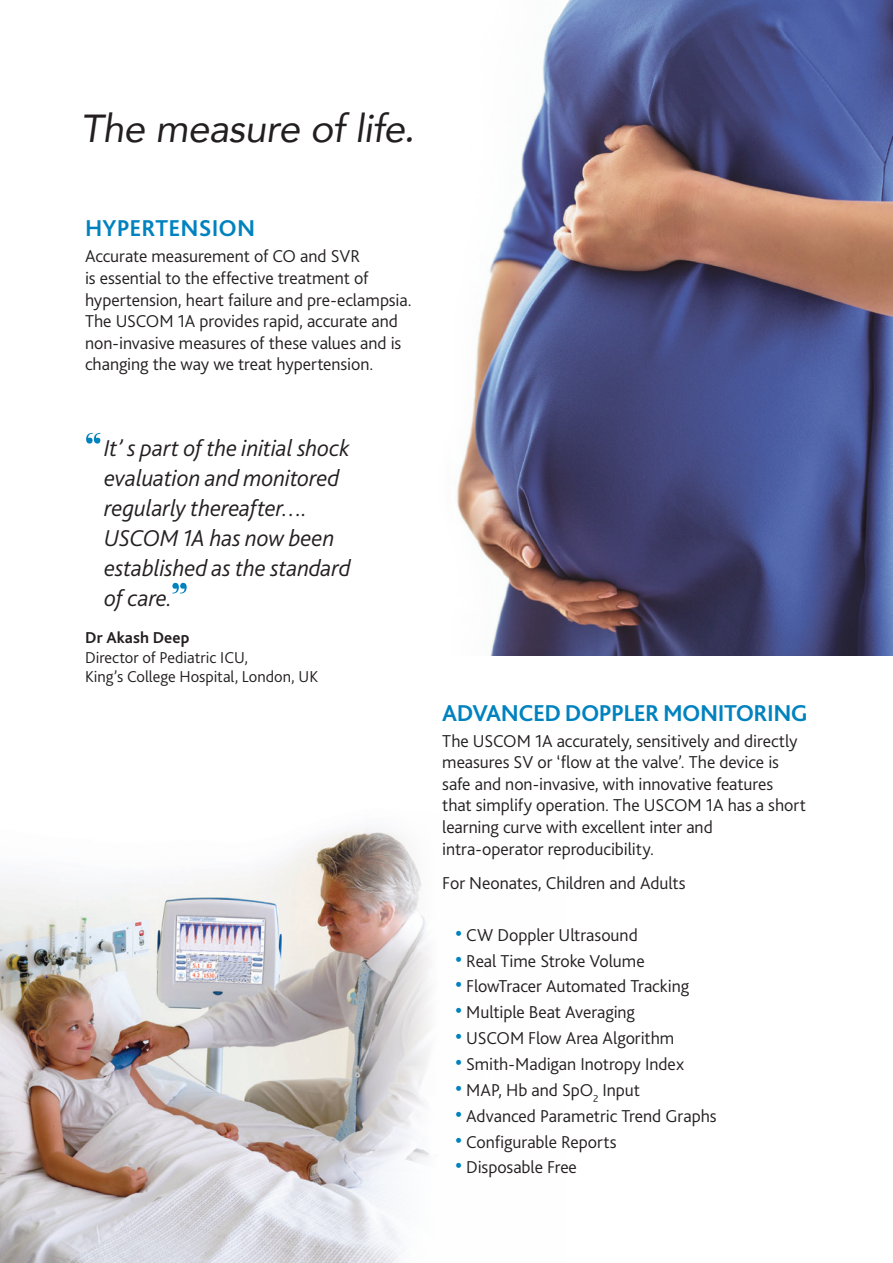
<style>
.page{position:relative;width:893px;height:1263px;background:#fff}
.page>*{position:absolute;margin:0;border:0;box-sizing:border-box;transform-origin:0 0}
.t1{font:54px "Modern";color:#0082bf}
.t2{font:italic 39px "Avenir";letter-spacing:-.02em;color:#231f20}
.t3{font:italic 300 24px/30px "Bliss 2";letter-spacing:-.005em;color:#231f20}
.t4{font:700 24px "Bliss 2";letter-spacing:-.02em;color:#0082bf}
.t5{font:700 24px "Bliss 2";letter-spacing:.005em;color:#0082bf}
.t6{font:300 18px/21.6px "Bliss 2";letter-spacing:-.005em;color:#231f20}
.t7{font:300 16.5px/19.8px "Bliss 2";letter-spacing:-.005em;color:#231f20}
.s1{font-weight:700}
.s2{font-size:24px;color:#0082bf}
</style>
<div class="page">
<img style="left:0;top:828px;width:430px;height:435px">
<img style="left:457px;top:0;width:436px;height:656px">
<p class="t2" style="left:81px;top:105px;width:336px">The measure of life.</p>
<p class="t5" style="left:85px;top:214px;width:172px">HYPERTENSION</p>
<p class="t6" style="left:85px;top:245px;width:328px">Accurate measurement of CO and SVR<br>is essential to the effective treatment of hypertension, heart failure and pre-eclampsia.<br>The USCOM 1A provides rapid, accurate and non-invasive measures of these values and is changing the way we treat hypertension.</p>
<p class="t1" style="left:85px;top:431px;width:18px">“</p>
<p class="t3" style="left:104px;top:432px;width:248px">It’ s part of the initial shock evaluation and monitored regularly thereafter….<br>USCOM 1A has now been established as the standard of care.</p>
<p class="t1" style="left:171px;top:581px;width:18px">”</p>
<p class="t7" style="left:85px;top:627px;width:235px"><span class="s1">Dr Akash Deep<br></span>Director of Pediatric ICU,<br>King’s College Hospital, London, UK</p>
<p class="t4" style="left:442px;top:698px;width:367px">ADVANCED DOPPLER MONITORING</p>
<p class="t6" style="left:442px;top:729px;width:365px">The USCOM 1A accurately, sensitively and directly measures SV or ‘flow at the valve’. The device is safe and non-invasive, with innovative features that simplify operation. The USCOM 1A has a short learning curve with excellent inter and intra-operator reproducibility.</p>
<p class="t6" style="left:442px;top:872px;width:245px">For Neonates, Children and Adults</p>
<p class="t6" style="left:455px;top:923px;width:184px"><span class="s2">•</span> CW Doppler Ultrasound</p>
<p class="t6" style="left:455px;top:949px;width:191px"><span class="s2">•</span> Real Time Stroke Volume</p>
<p class="t6" style="left:455px;top:975px;width:236px"><span class="s2">•</span> FlowTracer Automated Tracking</p>
<p class="t6" style="left:455px;top:1001px;width:182px"><span class="s2">•</span> Multiple Beat Averaging</p>
<p class="t6" style="left:455px;top:1027px;width:221px"><span class="s2">•</span> USCOM Flow Area Algorithm</p>
<p class="t6" style="left:455px;top:1053px;width:230px"><span class="s2">•</span> Smith-Madigan Inotropy Index</p>
<p class="t6" style="left:455px;top:1079px;width:187px"><span class="s2">•</span> MAP, Hb and SpO<sub>2</sub> Input</p>
<p class="t6" style="left:455px;top:1104px;width:263px"><span class="s2">•</span> Advanced Parametric Trend Graphs</p>
<p class="t6" style="left:455px;top:1130px;width:163px"><span class="s2">•</span> Configurable Reports</p>
<p class="t6" style="left:455px;top:1156px;width:123px"><span class="s2">•</span> Disposable Free</p>
</div>
